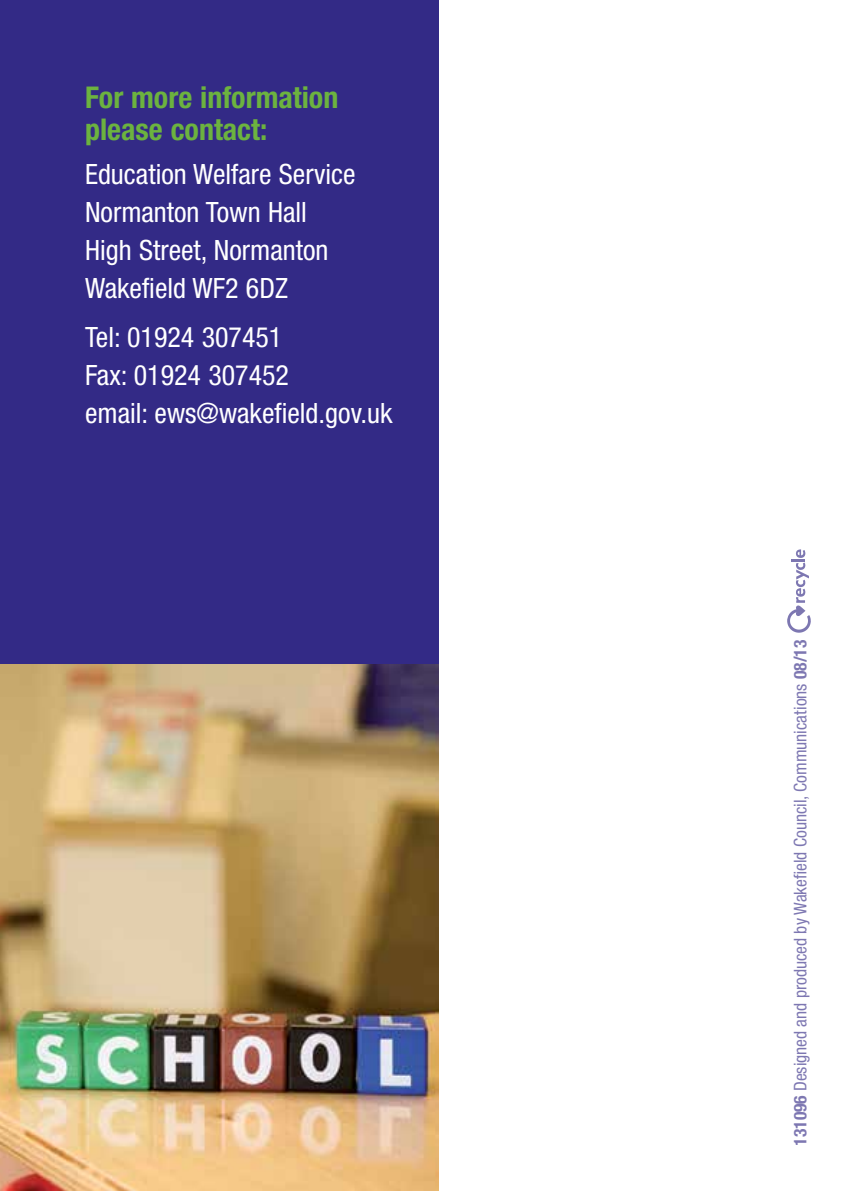
<style>
.page{position:relative;width:842px;height:1191px;background:#fff}
.page>*{position:absolute;margin:0;border:0;box-sizing:border-box;transform-origin:0 0}
.t1{font:700 condensed 30px/32px "Helvetica Neue";color:#6cb33f}
.t2{font:condensed 28px/38px "Helvetica Neue";color:#fff}
.t3{font:condensed 17.6px "Helvetica Neue";color:#665fa4}
.s1{font-weight:700}
</style>
<div class="page">
<div style="left:0;top:0;width:438px;height:1191px;background:#332a86"></div>
<img style="left:0;top:665px;width:438px;height:526px">
<svg style="left:787px;top:549px;width:24px;height:83px"></svg>
<p class="t1" style="left:85px;top:81px;width:255px">For more information please contact:</p>
<p class="t2" style="left:85px;top:155px;width:272px">Education Welfare Service<br>Normanton Town Hall<br>High Street, Normanton<br>Wakefield WF2 6DZ</p>
<p class="t2" style="left:85px;top:318px;width:309px">Tel: 01924 307451<br>Fax: 01924 307452<br>email: ews@wakefield.gov.uk</p>
<p class="t3" style="left:790px;top:1145px;width:507px;rotate:-90deg"><span class="s1">131096</span> Designed and produced by Wakefield Council, Communications <span class="s1">08/13</span></p>
</div>
